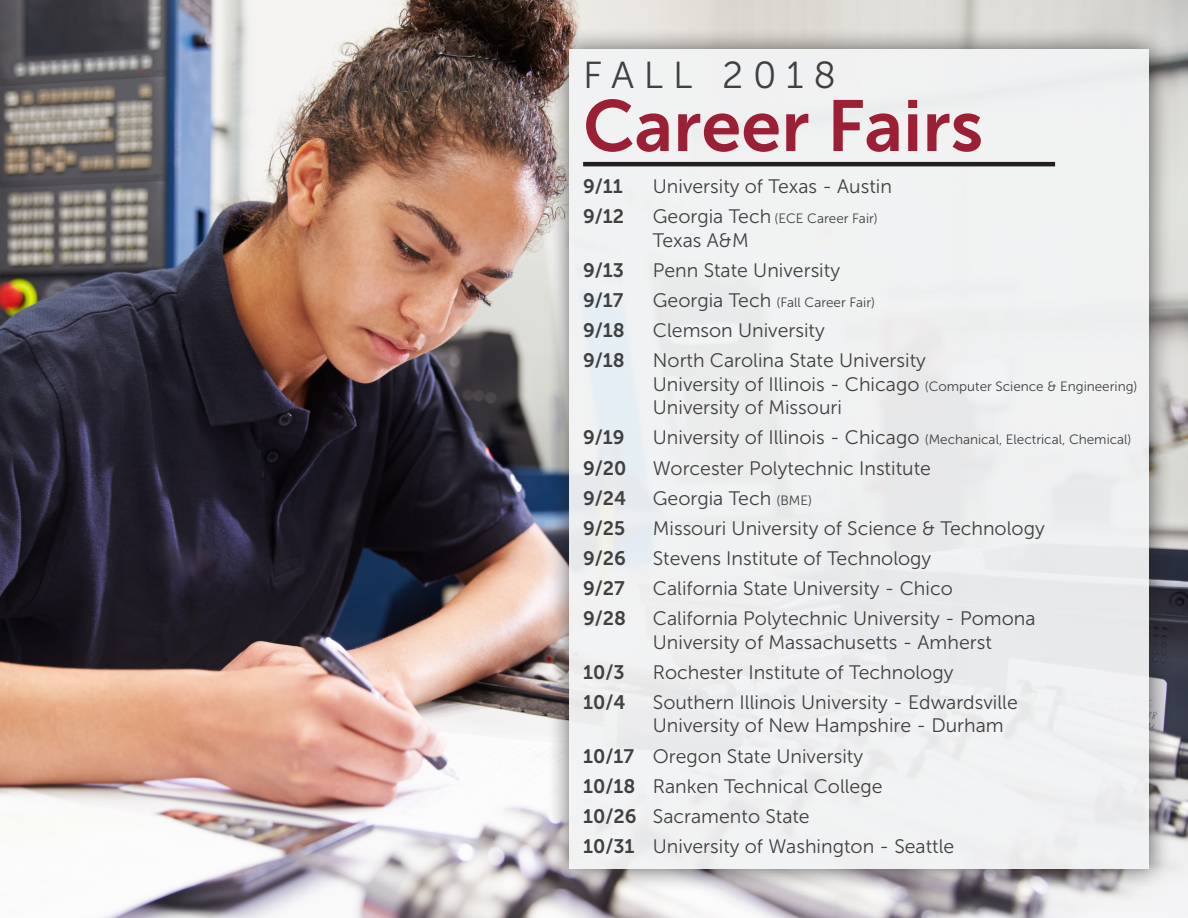
<style>
.page{position:relative;width:1188px;height:918px;background:#fff}
.page>*{position:absolute;margin:0;border:0;box-sizing:border-box;transform-origin:0 0}
.t1{font:72px "Museo Sans 700";color:#9c2035}
.t2{font:37.5px "Museo Sans 300";letter-spacing:.26em;color:#404041}
.t3{font:19.5px "Museo Sans 300";color:#404041}
.t4{font:19.5px "Museo Sans 700";color:#404041}
.t5{font:13.5px "Museo Sans 300";color:#404041}
.s1{font-size:19.5px}
.s2{font-size:13.5px}
.s3{font-family:"Museo Sans 700"}
</style>
<div class="page">
<img style="left:0;top:0;width:1188px;height:918px">
<div style="left:546px;top:27px;width:626px;height:865px;background:#231f20;opacity:.75"></div>
<div style="left:569px;top:50px;width:580px;height:819px;background:#f2f3f4"></div>
<hr style="left:583px;top:162px;width:472px;height:4px;background:#231f20">
<p class="t2" style="left:583px;top:55px;width:254px">FALL 2018</p>
<p class="t1" style="left:583px;top:86px;width:402px">Career Fairs</p>
<p class="t4" style="left:583px;top:176px;width:41px">9/11</p>
<p class="t3" style="left:653px;top:176px;width:241px">University of Texas - Austin</p>
<p class="t4" style="left:583px;top:206px;width:43px">9/12</p>
<p class="t5" style="left:653px;top:212px;width:226px"><span class="s1">Georgia Tech</span> (ECE Career Fair)</p>
<p class="t3" style="left:653px;top:230px;width:97px">Texas A&amp;M</p>
<p class="t4" style="left:583px;top:259px;width:42px">9/13</p>
<p class="t3" style="left:653px;top:260px;width:189px">Penn State University</p>
<p class="t4" style="left:583px;top:290px;width:42px">9/17</p>
<p class="t5" style="left:653px;top:295px;width:224px"><span class="s1">Georgia Tech</span> (Fall Career Fair)</p>
<p class="t4" style="left:583px;top:320px;width:43px">9/18</p>
<p class="t3" style="left:653px;top:320px;width:174px">Clemson University</p>
<p class="t4" style="left:583px;top:350px;width:43px">9/18</p>
<p class="t3" style="left:653px;top:350px;width:275px">North Carolina State University</p>
<p class="t5" style="left:653px;top:379px;width:486px"><span class="s1">University of Illinois - Chicago</span> (Computer Science &amp; Engineering)</p>
<p class="t3" style="left:653px;top:397px;width:191px">University of Missouri</p>
<p class="t4" style="left:583px;top:427px;width:43px">9/19</p>
<p class="t5" style="left:653px;top:432px;width:480px"><span class="s1">University of Illinois - Chicago</span> (Mechanical, Electrical, Chemical)</p>
<p class="t4" style="left:583px;top:457px;width:45px">9/20</p>
<p class="t3" style="left:653px;top:457px;width:280px">Worcester Polytechnic Institute</p>
<p class="t4" style="left:583px;top:487px;width:45px">9/24</p>
<p class="t3" style="left:653px;top:487px;width:161px">Georgia Tech <span class="s2">(BME)</span></p>
<p class="t4" style="left:583px;top:517px;width:44px">9/25</p>
<p class="t3" style="left:653px;top:518px;width:393px">Missouri University of Science &amp; Technology</p>
<p class="t4" style="left:583px;top:547px;width:44px">9/26</p>
<p class="t3" style="left:653px;top:548px;width:280px">Stevens Institute of Technology</p>
<p class="t4" style="left:583px;top:578px;width:43px">9/27</p>
<p class="t3" style="left:653px;top:578px;width:302px">California State University - Chico</p>
<p class="t4" style="left:583px;top:608px;width:44px">9/28</p>
<p class="t3" style="left:653px;top:608px;width:384px">California Polytechnic University - Pomona</p>
<p class="t3" style="left:653px;top:631px;width:341px">University of Massachusetts - Amherst</p>
<p class="t4" style="left:583px;top:661px;width:43px">10/3</p>
<p class="t3" style="left:653px;top:662px;width:302px">Rochester Institute of Technology</p>
<p class="t4" style="left:583px;top:691px;width:44px">10/4</p>
<p class="t3" style="left:653px;top:692px;width:366px">Southern Illinois University - Edwardsville</p>
<p class="t3" style="left:653px;top:715px;width:352px">University of New Hampshire - Durham</p>
<p class="t3" style="left:583px;top:745px;width:282px"><span class="s3">10/17</span> Oregon State University</p>
<p class="t3" style="left:583px;top:775px;width:301px"><span class="s3">10/18</span> Ranken Technical College</p>
<p class="t3" style="left:583px;top:806px;width:228px"><span class="s3">10/26</span> Sacramento State</p>
<p class="t3" style="left:583px;top:836px;width:373px"><span class="s3">10/31</span> University of Washington - Seattle</p>
</div>
